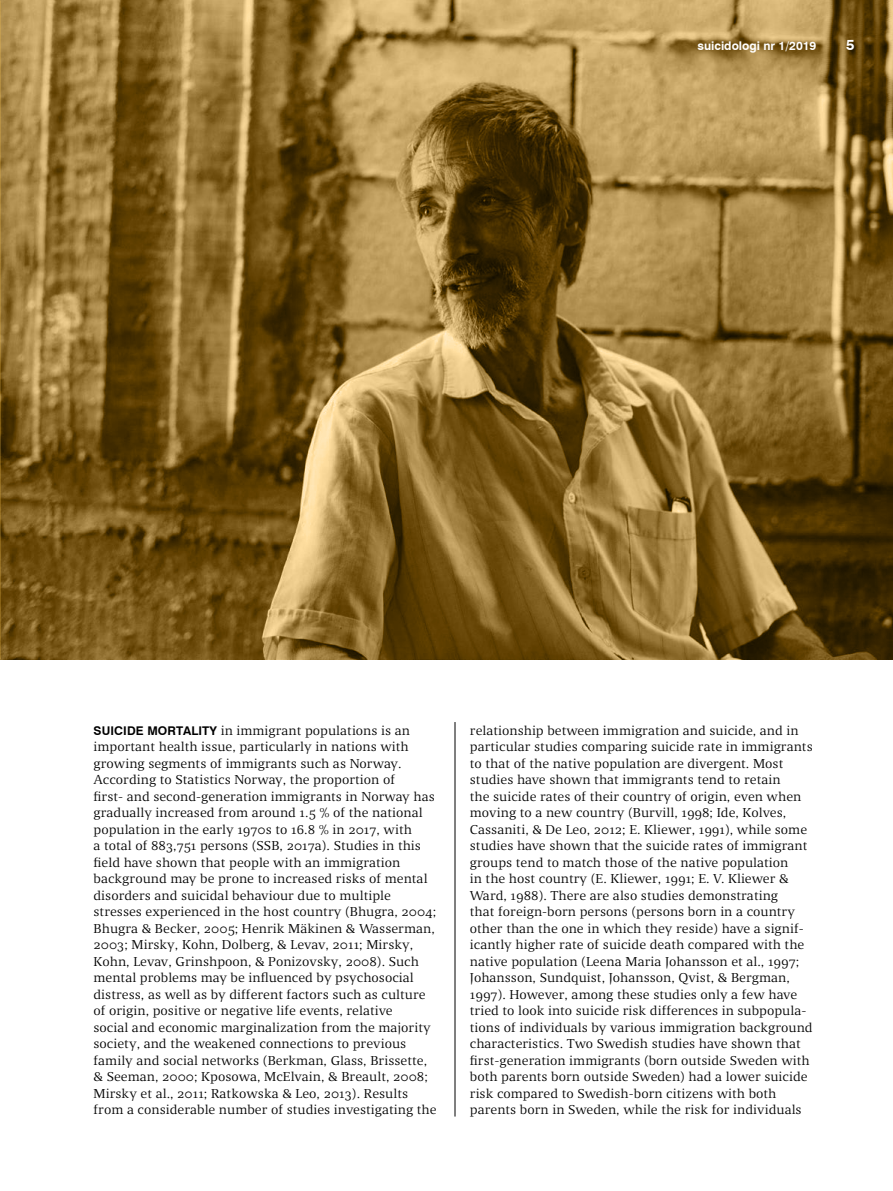
<style>
.page{position:relative;width:893px;height:1191px;background:#fff}
.page>*{position:absolute;margin:0;border:0;box-sizing:border-box;transform-origin:0 0}
.t1{font:700 15px "Swiss 721 BT";color:#fff}
.t2{font:12.75px/16.5px "Quaestor";color:#000}
.t3{font:700 12px "Swiss 721 BT";color:#fff}
.s1{font-family:"Swiss 721 BT";font-weight:700;font-size:12px}
</style>
<div class="page">
<hr style="left:455px;top:722px;width:1px;height:394px;background:#000">
<img style="left:0;top:0;width:893px;height:659px">
<p class="t3" style="left:697px;top:38px;width:121px">suicidologi nr 1/2019</p>
<p class="t1" style="left:846px;top:35px;width:10px">5</p>
<p class="t2" style="left:94px;top:722px;width:345px"><span class="s1">SUICIDE MORTALITY</span> in immigrant populations is an important health issue, particularly in nations with growing segments of immigrants such as Norway.<br>According to Statistics Norway, the proportion of<br>first- and second-generation immigrants in Norway has gradually increased from around 1.5 % of the national population in the early 1970s to 16.8 % in 2017, with<br>a total of 883,751 persons (SSB, 2017a). Studies in this field have shown that people with an immigration background may be prone to increased risks of mental disorders and suicidal behaviour due to multiple stresses experienced in the host country (Bhugra, 2004; Bhugra &amp; Becker, 2005; Henrik Mäkinen &amp; Wasserman, 2003; Mirsky, Kohn, Dolberg, &amp; Levav, 2011; Mirsky, Kohn, Levav, Grinshpoon, &amp; Ponizovsky, 2008). Such mental problems may be influenced by psychosocial distress, as well as by different factors such as culture of origin, positive or negative life events, relative<br>social and economic marginalization from the majority society, and the weakened connections to previous family and social networks (Berkman, Glass, Brissette, &amp; Seeman, 2000; Kposowa, McElvain, &amp; Breault, 2008; Mirsky et al., 2011; Ratkowska &amp; Leo, 2013). Results from a considerable number of studies investigating the</p>
<p class="t2" style="left:470px;top:722px;width:344px">relationship between immigration and suicide, and in particular studies comparing suicide rate in immigrants to that of the native population are divergent. Most studies have shown that immigrants tend to retain<br>the suicide rates of their country of origin, even when moving to a new country (Burvill, 1998; Ide, Kolves, Cassaniti, &amp; De Leo, 2012; E. Kliewer, 1991), while some studies have shown that the suicide rates of immigrant groups tend to match those of the native population<br>in the host country (E. Kliewer, 1991; E. V. Kliewer &amp; Ward, 1988). There are also studies demonstrating<br>that foreign-born persons (persons born in a country other than the one in which they reside) have a signif&shy;icantly higher rate of suicide death compared with the native population (Leena Maria Johansson et al., 1997; Johansson, Sundquist, Johansson, Qvist, &amp; Bergman, 1997). However, among these studies only a few have tried to look into suicide risk differences in subpopula&shy;tions of individuals by various immigration background characteristics. Two Swedish studies have shown that first-generation immigrants (born outside Sweden with both parents born outside Sweden) had a lower suicide risk compared to Swedish-born citizens with both parents born in Sweden, while the risk for individuals</p>
</div>
